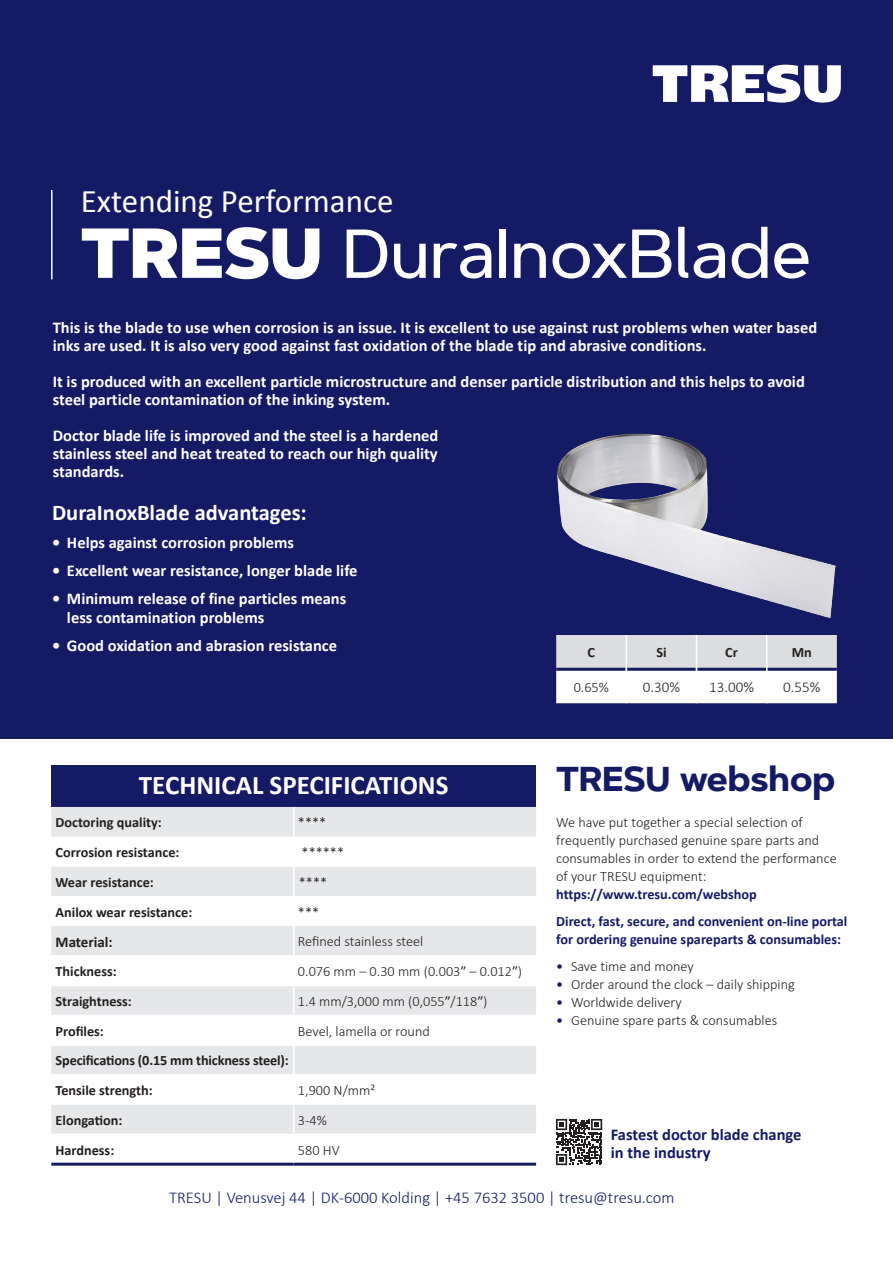
<style>
.page{position:relative;width:893px;height:1263px;background:#fff}
.page>*{position:absolute;margin:0;border:0;box-sizing:border-box;transform-origin:0 0}
.t1{font:500 69px "Artegra Sans";letter-spacing:-.01em;color:#fff}
.TRESU_BRØD_9_5_SORT{font:700 34.5px "Artegra Sans";color:#141b64}
.t2{font:33px "Calibri";color:#fff}
.TRESU_BRØD_9_5_SORT-2{font:700 27px "Calibri";color:#fff}
.TRESU_BRØD_9_5_SORT-3{font:700 22.5px "Calibri";color:#fff}
.TRESU_BRØD_9_5_SORT-4{font:700 16.5px/18px "Calibri";color:#fff}
.t3{font:300 16.5px "Calibri";color:#141b64}
.TRESU_BRØD_9_5_SORT-5{font:700 16.5px "Calibri";color:#141b64}
.Brødtekst_Fed{font:300 15px "Calibri";color:#231f20}
.Brødtekst_Fed-2{font:700 15px "Calibri";color:#231f20}
.TRESU_BRØD_9_5_SORT-6{font:300 14.25px/18px "Calibri";color:#231f20}
.Brødtekst_Fed-3{font:700 14.25px "Calibri";color:#231f20}
.Brødtekst_Tabel{font:300 14.25px "Calibri";color:#231f20}
.TRESU_BRØD_9_5_SORT-7{font:700 14.25px/18px "Calibri";color:#141b64}
.Brødtekst_Tabel-2{font:700 14.25px "Calibri";color:#231f20}
.Brødtekst_Fed-4{font:300 14.25px "Calibri";color:#231f20}
.s1{font-weight:900;font-size:70.5px}
.s2{font-weight:400}
.s3{font-weight:400;color:#141b64}
</style>
<div class="page">
<div style="left:0;top:0;width:893px;height:739px;background:#141b64"></div>
<div style="left:51px;top:765px;width:485px;height:42px;background:#141b64"></div>
<div style="left:51px;top:807px;width:485px;height:30px;background:#e6e7e9"></div>
<svg style="left:51px;top:867px;width:485px;height:207px;fill:#e6e7e9"></svg>
<hr style="left:51px;top:955px;width:243px;height:1px;background:#fff">
<hr style="left:51px;top:985px;width:243px;height:1px;background:#fff">
<hr style="left:51px;top:1014px;width:243px;height:2px;background:#fff">
<hr style="left:51px;top:1044px;width:243px;height:2px;background:#fff">
<hr style="left:51px;top:1163px;width:243px;height:3px;background:#141b64">
<hr style="left:294px;top:1163px;width:242px;height:3px;background:#141b64">
<hr style="left:293px;top:807px;width:1px;height:30px;background:#fff">
<hr style="left:293px;top:866px;width:1px;height:30px;background:#fff">
<hr style="left:293px;top:896px;width:1px;height:30px;background:#fff">
<svg style="left:293px;top:926px;width:1px;height:148px"></svg>
<svg style="left:51px;top:1105px;width:485px;height:59px"></svg>
<hr style="left:294px;top:955px;width:242px;height:1px;background:#fff">
<hr style="left:294px;top:985px;width:242px;height:1px;background:#fff">
<hr style="left:294px;top:1014px;width:242px;height:2px;background:#fff">
<hr style="left:294px;top:1044px;width:242px;height:2px;background:#fff">
<hr style="left:294px;top:1134px;width:242px;height:1px;background:#fff">
<svg style="left:556px;top:646px;width:281px;height:57px;background:#eff0f1"></svg>
<hr style="left:556px;top:668px;width:70px;height:3px;background:#141b64">
<hr style="left:627px;top:668px;width:69px;height:3px;background:#141b64">
<hr style="left:697px;top:668px;width:69px;height:3px;background:#141b64">
<hr style="left:767px;top:668px;width:70px;height:3px;background:#141b64">
<hr style="left:626px;top:635px;width:1px;height:34px;background:#fff">
<hr style="left:696px;top:635px;width:1px;height:34px;background:#fff">
<hr style="left:766px;top:635px;width:1px;height:34px;background:#fff">
<hr style="left:626px;top:669px;width:1px;height:34px;background:#fff">
<hr style="left:696px;top:669px;width:1px;height:34px;background:#fff">
<hr style="left:766px;top:669px;width:1px;height:34px;background:#fff">
<svg style="left:556px;top:1119px;width:46px;height:46px"></svg>
<img style="left:556px;top:433px;width:281px;height:213px">
<svg style="left:653px;top:65px;width:188px;height:38px"></svg>
<hr style="left:51px;top:190px;width:2px;height:89px;background:#fff">
<p class="t2" style="left:81px;top:180px;width:314px">Extending Performance</p>
<p class="t1" style="left:81px;top:206px;width:732px"><span class="s1">TRESU</span> DuraInoxBlade</p>
<p class="TRESU_BRØD_9_5_SORT-4" style="left:53px;top:319px;width:766px">This is the blade to use when corrosion is an issue. It is excellent to use against rust problems when water based inks are used. It is also very good against fast oxidation of the blade tip and abrasive conditions.</p>
<p class="TRESU_BRØD_9_5_SORT-4" style="left:53px;top:373px;width:754px">It is produced with an excellent particle microstructure and denser particle distribution and this helps to avoid steel particle contamination of the inking system.</p>
<p class="TRESU_BRØD_9_5_SORT-4" style="left:53px;top:427px;width:387px;text-align:justify">Doctor blade life is improved and the steel is a hardened stainless steel and heat treated to reach our high quality standards.</p>
<p class="TRESU_BRØD_9_5_SORT-3" style="left:52px;top:498px;width:256px">DuraInoxBlade advantages:</p>
<p class="TRESU_BRØD_9_5_SORT-4" style="left:52px;top:533px;width:244px">• Helps against corrosion problems</p>
<p class="TRESU_BRØD_9_5_SORT-4" style="left:52px;top:561px;width:307px">• Excellent wear resistance, longer blade life</p>
<p class="TRESU_BRØD_9_5_SORT-4" style="left:67px;top:588px;width:281px;line-height:19.5px;text-indent:-15px">• Minimum release of fine particles means less contamination problems</p>
<p class="TRESU_BRØD_9_5_SORT-4" style="left:52px;top:637px;width:287px">• Good oxidation and abrasion resistance</p>
<p class="Brødtekst_Fed-3" style="left:587px;top:644px;width:9px">C</p>
<p class="Brødtekst_Tabel-2" style="left:656px;top:644px;width:12px">Si</p>
<p class="Brødtekst_Tabel-2" style="left:725px;top:644px;width:14px">Cr</p>
<p class="Brødtekst_Fed-3" style="left:792px;top:644px;width:22px">Mn</p>
<p class="Brødtekst_Fed-4" style="left:574px;top:678px;width:37px">0.65%</p>
<p class="Brødtekst_Fed" style="left:643px;top:678px;width:39px">0.30%</p>
<p class="Brødtekst_Fed" style="left:709px;top:678px;width:46px">13.00%</p>
<p class="Brødtekst_Fed" style="left:783px;top:678px;width:39px">0.55%</p>
<p class="TRESU_BRØD_9_5_SORT-2" style="left:139px;top:768px;width:311px">TECHNICAL SPECIFICATIONS</p>
<p class="Brødtekst_Fed-3" style="left:56px;top:813px;width:108px">Doctoring quality:</p>
<p class="Brødtekst_Tabel" style="left:298px;top:814px;width:30px">****</p>
<p class="Brødtekst_Fed-3" style="left:56px;top:843px;width:125px">Corrosion resistance:</p>
<p class="Brødtekst_Tabel" style="left:302px;top:843px;width:44px">******</p>
<p class="Brødtekst_Fed-3" style="left:56px;top:873px;width:100px">Wear resistance:</p>
<p class="Brødtekst_Tabel" style="left:299px;top:873px;width:30px">****</p>
<p class="Brødtekst_Fed-3" style="left:56px;top:903px;width:138px">Anilox wear resistance:</p>
<p class="Brødtekst_Tabel" style="left:298px;top:903px;width:23px">***</p>
<p class="Brødtekst_Fed-2" style="left:56px;top:932px;width:59px">Material:</p>
<p class="Brødtekst_Tabel" style="left:298px;top:933px;width:127px">Refined stainless steel</p>
<p class="Brødtekst_Fed-3" style="left:56px;top:962px;width:63px">Thickness:</p>
<p class="Brødtekst_Tabel" style="left:298px;top:962px;width:226px">0.076 mm – 0.30 mm (0.003<span class="s2">″</span> – 0.012<span class="s2">″</span>)</p>
<p class="Brødtekst_Fed-3" style="left:56px;top:992px;width:78px">Straightness:</p>
<p class="Brødtekst_Tabel" style="left:298px;top:992px;width:191px">1.4 mm/3,000 mm (0,055<span class="s2">″</span>/118<span class="s2">″</span>)</p>
<p class="Brødtekst_Tabel-2" style="left:56px;top:1022px;width:50px">Profiles:</p>
<p class="Brødtekst_Tabel" style="left:298px;top:1022px;width:133px">Bevel, lamella or round</p>
<p class="Brødtekst_Fed-3" style="left:56px;top:1051px;width:235px">Specifications (0.15 mm thickness steel):</p>
<p class="Brødtekst_Fed-3" style="left:56px;top:1081px;width:99px">Tensile strength:</p>
<p class="Brødtekst_Tabel" style="left:298px;top:1081px;width:79px">1,900 N/mm²</p>
<p class="Brødtekst_Fed-3" style="left:56px;top:1111px;width:68px">Elongation:</p>
<p class="Brødtekst_Tabel" style="left:298px;top:1111px;width:30px">3-4%</p>
<p class="Brødtekst_Fed-3" style="left:56px;top:1141px;width:60px">Hardness:</p>
<p class="Brødtekst_Tabel" style="left:298px;top:1141px;width:43px">580 HV</p>
<p class="TRESU_BRØD_9_5_SORT" style="left:556px;top:753px;width:281px">TRESU webshop</p>
<p class="TRESU_BRØD_9_5_SORT-6" style="left:556px;top:813px;width:282px">We have put together a special selection of frequently purchased genuine spare parts and consumables in order to extend the performance of your TRESU equipment:</p>
<p class="TRESU_BRØD_9_5_SORT-7" style="left:556px;top:885px;width:202px">https://www.tresu.com/webshop</p>
<p class="TRESU_BRØD_9_5_SORT-7" style="left:556px;top:912px;width:293px">Direct, fast, secure, and convenient on-line portal for ordering genuine spareparts &amp; consumables:</p>
<p class="TRESU_BRØD_9_5_SORT-6" style="left:556px;top:957px;width:139px"><span class="s3">•</span> Save time and money</p>
<p class="TRESU_BRØD_9_5_SORT-6" style="left:556px;top:975px;width:240px"><span class="s3">•</span> Order around the clock – daily shipping</p>
<p class="TRESU_BRØD_9_5_SORT-6" style="left:556px;top:993px;width:127px"><span class="s3">•</span> Worldwide delivery</p>
<p class="TRESU_BRØD_9_5_SORT-6" style="left:556px;top:1011px;width:223px"><span class="s3">•</span> Genuine spare parts &amp; consumables</p>
<p class="TRESU_BRØD_9_5_SORT-5" style="left:611px;top:1124px;width:192px">Fastest doctor blade change</p>
<p class="TRESU_BRØD_9_5_SORT-5" style="left:611px;top:1142px;width:101px">in the industry</p>
<p class="t3" style="left:169px;top:1188px;width:507px">TRESU | Venusvej 44 | DK-6000 Kolding | +45 7632 3500 | tresu@tresu.com</p>
</div>
